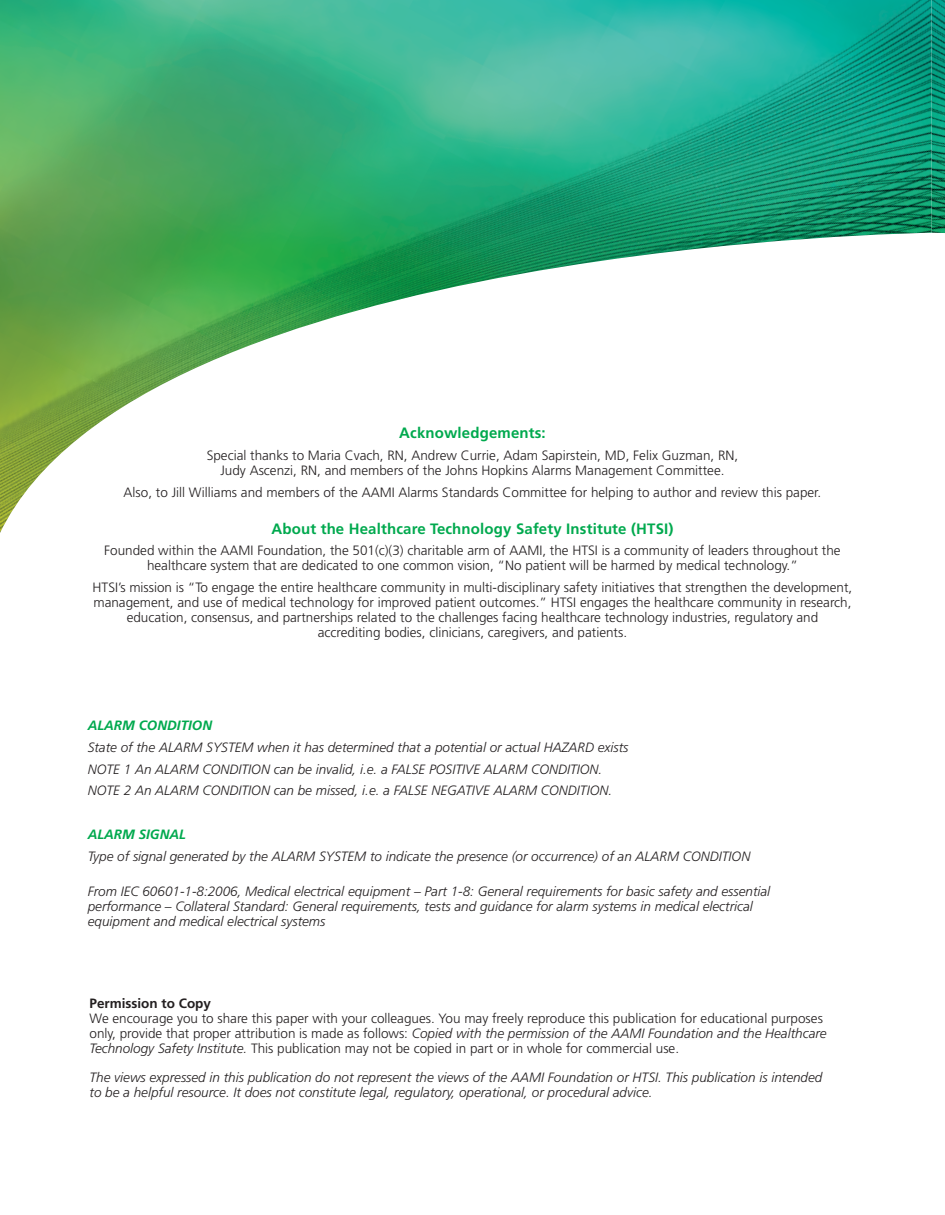
<style>
.page{position:relative;width:945px;height:1215px;background:#fff}
.page>*{position:absolute;margin:0;border:0;box-sizing:border-box;transform-origin:0 0}
.Subhead_light{font:700 15px "Frutiger";letter-spacing:.01em;color:#00a94e}
.Subhead_light-2{font:300 13.5px/15px "Frutiger";color:#231f20;text-align:center}
.Subhead_light-3{font:italic 300 13.5px/15px "Frutiger";color:#231f20}
.Subhead_light-4{font:italic 700 13.5px "Frutiger";color:#00a94e}
.Subhead_light-5{font:700 13.5px "Frutiger";color:#231f20}
.s1{font-style:italic}
</style>
<div class="page">
<img style="left:932px;top:0;width:13px;height:233px">
<img style="left:0;top:0;width:932px;height:533px">
<p class="Subhead_light" style="left:399px;top:424px;width:148px">Acknowledgements:</p>
<p class="Subhead_light-2" style="left:207px;top:448px;width:533px">Special thanks to Maria Cvach, RN, Andrew Currie, Adam Sapirstein, MD, Felix Guzman, RN,<br>Judy Ascenzi, RN, and members of the Johns Hopkins Alarms Management Committee.</p>
<p class="Subhead_light-2" style="left:124px;top:485px;width:699px">Also, to Jill Williams and members of the AAMI Alarms Standards Committee for helping to author and review this paper.</p>
<p class="Subhead_light" style="left:271px;top:520px;width:404px">About the Healthcare Technology Safety Institute (HTSI)</p>
<p class="Subhead_light-2" style="left:104px;top:543px;width:738px">Founded within the AAMI Foundation, the 501(c)(3) charitable arm of AAMI, the HTSI is a community of leaders throughout the healthcare system that are dedicated to one common vision, “No patient will be harmed by medical technology.”</p>
<p class="Subhead_light-2" style="left:93px;top:580px;width:761px">HTSI’s mission is “To engage the entire healthcare community in multi-disciplinary safety initiatives that strengthen the development, management, and use of medical technology for improved patient outcomes.” HTSI engages the healthcare community in research, education, consensus, and partnerships related to the challenges facing healthcare technology industries, regulatory and<br>accrediting bodies, clinicians, caregivers, and patients.</p>
<p class="Subhead_light-4" style="left:88px;top:718px;width:126px">ALARM CONDITION</p>
<p class="Subhead_light-3" style="left:88px;top:740px;width:542px">State of the ALARM SYSTEM when it has determined that a potential or actual HAZARD exists</p>
<p class="Subhead_light-3" style="left:88px;top:762px;width:516px">NOTE 1 An ALARM CONDITION can be invalid, i.e. a FALSE POSITIVE ALARM CONDITION.</p>
<p class="Subhead_light-3" style="left:88px;top:783px;width:526px">NOTE 2 An ALARM CONDITION can be missed, i.e. a FALSE NEGATIVE ALARM CONDITION.</p>
<p class="Subhead_light-4" style="left:88px;top:826px;width:100px">ALARM SIGNAL</p>
<p class="Subhead_light-3" style="left:88px;top:849px;width:664px">Type of signal generated by the ALARM SYSTEM to indicate the presence (or occurrence) of an ALARM CONDITION</p>
<p class="Subhead_light-3" style="left:88px;top:884px;width:684px">From IEC 60601-1-8:2006, Medical electrical equipment – Part 1-8: General requirements for basic safety and essential performance – Collateral Standard: General requirements, tests and guidance for alarm systems in medical electrical equipment and medical electrical systems</p>
<p class="Subhead_light-5" style="left:90px;top:995px;width:123px">Permission to Copy</p>
<p class="Subhead_light-2" style="left:90px;top:1011px;width:739px;text-align:left">We encourage you to share this paper with your colleagues. You may freely reproduce this publication for educational purposes only, provide that proper attribution is made as follows: <span class="s1">Copied with the permission of the AAMI Foundation and the Healthcare<br>Technology Safety Institute.</span> This publication may not be copied in part or in whole for commercial use.</p>
<p class="Subhead_light-3" style="left:90px;top:1070px;width:734px">The views expressed in this publication do not represent the views of the AAMI Foundation or HTSI. This publication is intended to be a helpful resource. It does not constitute legal, regulatory, operational, or procedural advice.</p>
</div>
